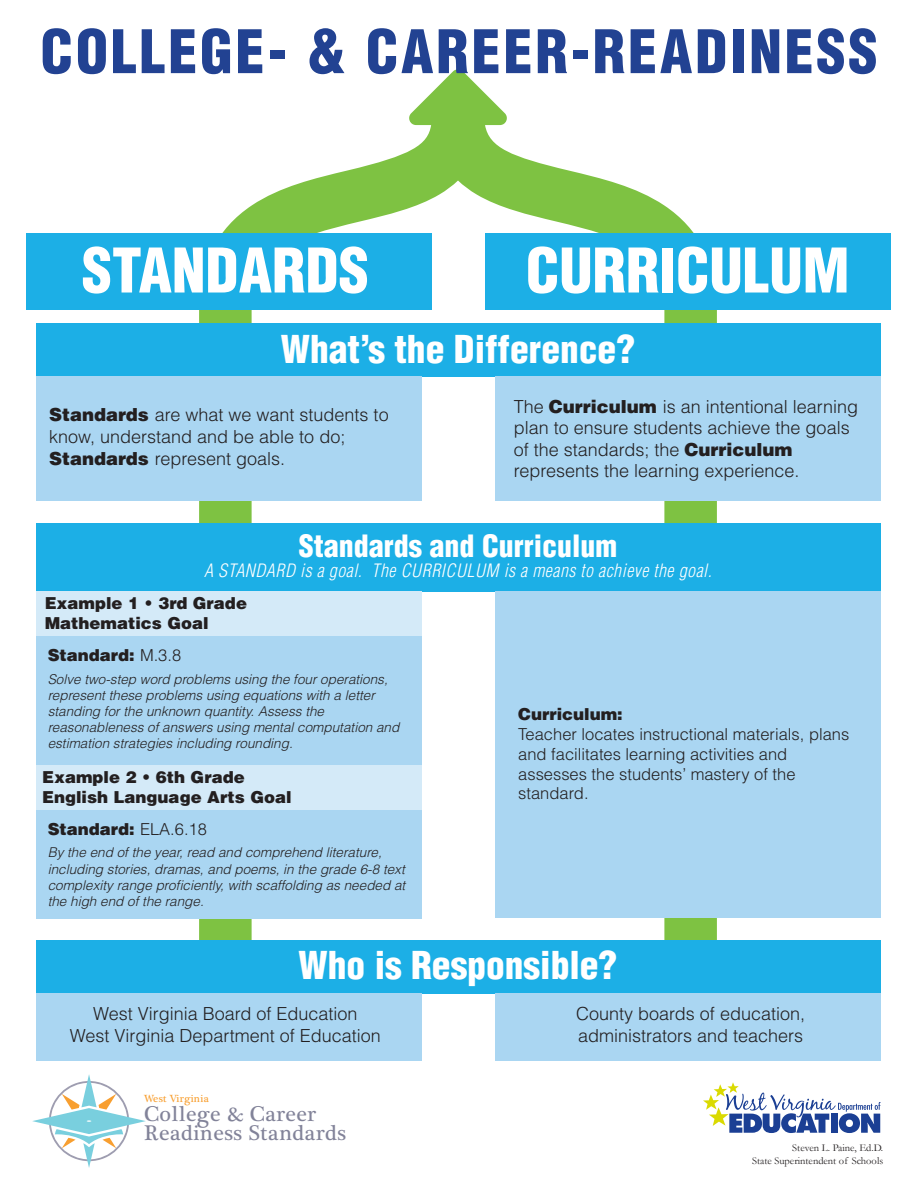
<style>
.page{position:relative;width:918px;height:1188px;background:#fff}
.page>*{position:absolute;margin:0;border:0;box-sizing:border-box;transform-origin:0 0}
.t1{font:900 condensed 60px "Helvetica LT Std";color:#fff}
.t2{font:900 condensed 58.5px "Helvetica LT Std";letter-spacing:.045em;color:#224292}
.t3{font:900 condensed 37.5px "Helvetica LT Std";color:#fff}
.t4{font:900 condensed 30px "Helvetica LT Std";color:#fff}
.t5{font:21.75px/19.5px "Plantagenet Cherokee";letter-spacing:.02em;color:#828399}
.t6{font:300 18px/21.6px "Helvetica LT Std";color:#231f20}
.t7{font:italic 300 condensed 18px "Helvetica LT Std";letter-spacing:.03em;color:#fff}
.t8{font:300 16.5px/19.8px "Helvetica LT Std";color:#231f20}
.t9{font:900 16.5px/19.8px "Helvetica LT Std";color:#231f20}
.t10{font:italic 300 13.5px/16.2px "Helvetica LT Std";color:#231f20}
.t11{font:10.65px "Plantagenet Cherokee";letter-spacing:.02em;color:#f89f30}
.t12{font:10.5px/12.6px "Garamond";color:#231f20;text-align:right}
.s1{font-weight:900}
.s2{font-weight:300}
</style>
<div class="page">
<svg style="left:199px;top:69px;width:518px;height:925px"></svg>
<svg style="left:703px;top:1082px;width:177px;height:51px"></svg>
<svg style="left:32px;top:1074px;width:114px;height:94px"></svg>
<div style="left:37px;top:323px;width:844px;height:53px;background:#1cafe6"></div>
<div style="left:37px;top:523px;width:844px;height:68px;background:#1cafe6"></div>
<div style="left:37px;top:940px;width:844px;height:53px;background:#1cafe6"></div>
<div style="left:26px;top:234px;width:405px;height:76px;background:#1cafe6"></div>
<div style="left:485px;top:234px;width:405px;height:76px;background:#1cafe6"></div>
<div style="left:37px;top:377px;width:385px;height:124px;background:#aad6f2"></div>
<div style="left:37px;top:993px;width:385px;height:68px;background:#aad6f2"></div>
<div style="left:495px;top:993px;width:385px;height:68px;background:#aad6f2"></div>
<div style="left:37px;top:635px;width:385px;height:130px;background:#aad6f2"></div>
<div style="left:495px;top:591px;width:385px;height:327px;background:#aad6f2"></div>
<div style="left:37px;top:810px;width:385px;height:108px;background:#aad6f2"></div>
<div style="left:495px;top:377px;width:385px;height:124px;background:#aad6f2"></div>
<div style="left:37px;top:765px;width:385px;height:45px;background:#d4eaf8"></div>
<div style="left:37px;top:591px;width:385px;height:45px;background:#d4eaf8"></div>
<h2 class="t2" style="left:40px;top:15px;width:839px">COLLEGE- &amp; CAREER-READINESS</h2>
<h1 class="t1" style="left:82px;top:233px;width:288px">STANDARDS</h1>
<h1 class="t1" style="left:526px;top:233px;width:325px">CURRICULUM</h1>
<h3 class="t3" style="left:281px;top:325px;width:356px">What’s the Difference?</h3>
<h3 class="t6" style="left:49px;top:404px;width:341px"><span class="s1">Standards</span> are what we want students to know, understand and be able to do;<br><span class="s1">Standards</span> represent goals.</h3>
<h3 class="t6" style="left:514px;top:395px;width:346px">The <span class="s1">Curriculum</span> is an intentional learning plan to ensure students achieve the goals of the standards; the <span class="s1">Curriculum </span>represents the learning experience.</h3>
<h3 class="t4" style="left:299px;top:527px;width:320px">Standards and Curriculum</h3>
<h3 class="t7" style="left:204px;top:560px;width:509px">A STANDARD is a goal. The CURRICULUM is a means to achieve the goal.</h3>
<p class="t9" style="left:45px;top:593px;width:204px">Example 1 • 3rd Grade<br>Mathematics Goal</p>
<p class="t9" style="left:48px;top:645px;width:135px">Standard: <span class="s2">M.3.8</span></p>
<p class="t10" style="left:48px;top:671px;width:353px">Solve two-step word problems using the four operations, represent these problems using equations with a letter standing for the unknown quantity. Assess the reasonableness of answers using mental computation and estimation strategies including rounding.</p>
<p class="t9" style="left:42px;top:767px;width:251px">Example 2 • 6th Grade<br>English Language Arts Goal</p>
<p class="t9" style="left:48px;top:819px;width:161px">Standard: <span class="s2">ELA.6.18</span></p>
<p class="t10" style="left:48px;top:844px;width:359px">By the end of the year, read and comprehend literature, including stories, dramas, and poems, in the grade 6-8 text complexity range proficiently, with scaffolding as needed at the high end of the range.</p>
<p class="t9" style="left:518px;top:704px;width:106px">Curriculum:</p>
<p class="t8" style="left:518px;top:724px;width:333px">Teacher locates instructional materials, plans and facilitates learning activities and assesses the students’ mastery of the standard.</p>
<h3 class="t3" style="left:299px;top:942px;width:320px">Who is Responsible?</h3>
<h3 class="t6" style="left:70px;top:1003px;width:313px;text-align:center">West Virginia Board of Education<br>West Virginia Department of Education</h3>
<h3 class="t6" style="left:576px;top:1003px;width:230px">County boards of education, administrators and teachers</h3>
<p class="t11" style="left:144px;top:1092px;width:66px">West Virginia</p>
<h3 class="t5" style="left:144px;top:1104px;width:204px">College &amp; Career<br>Readiness Standards</h3>
<p class="t12" style="left:752px;top:1141px;width:133px">Steven L. Paine, Ed.D.<br>State Superintendent of Schools</p>
</div>
